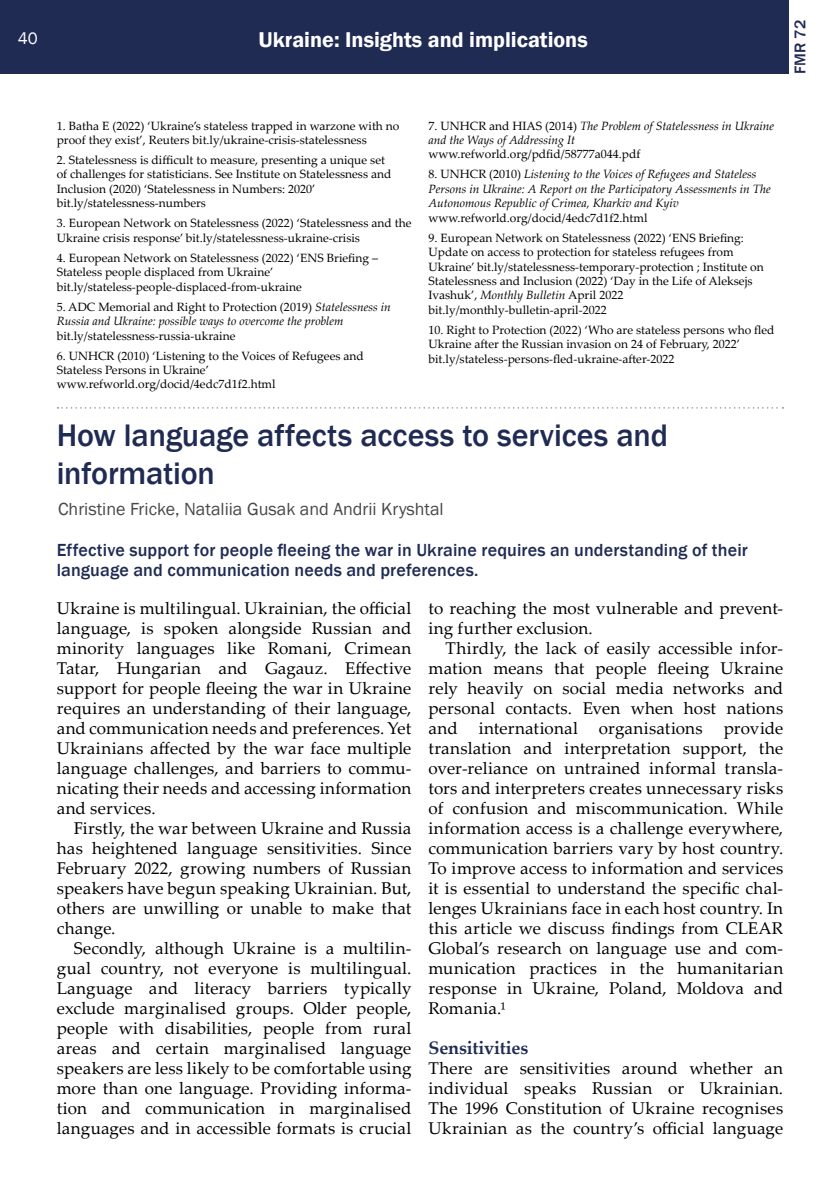
<style>
.page{position:relative;width:840px;height:1191px;background:#fff}
.page>*{position:absolute;margin:0;border:0;box-sizing:border-box;transform-origin:0 0}
.t1{font:500 32px/38px "Franklin Gothic";letter-spacing:-.005em;color:#202b53}
.t2{font:600 22px "Franklin Gothic";color:#fff}
.t3{font:500 18px/20px "Franklin Gothic";letter-spacing:.01em;color:#202b53}
.t4{font:18px "Franklin Gothic";color:#484848}
.t5{font:700 18px "Palatino Linotype";letter-spacing:-.01em;color:#202b53}
.t6{font:17px/20px "Palatino Linotype";letter-spacing:.01em;color:#000;text-align:justify}
.t7{font:17px "Franklin Gothic";color:#fff}
.t8{font:500 16px "Franklin Gothic";color:#202b53}
.t9{font:12px/14.4px "Palatino Linotype";color:#000}
.t10{font:italic 12px/14.4px "Palatino Linotype";color:#000}
.s1{font-style:normal}
.s2{font-style:italic}
</style>
<div class="page">
<div style="left:0;top:0;width:788px;height:74px;background:#202b53"></div>
<svg style="left:57px;top:407px;width:726px;height:1px"></svg>
<p class="t7" style="left:18px;top:27px;width:21px">40</p>
<p class="t2" style="left:258px;top:27px;width:330px">Ukraine: Insights and implications</p>
<p class="t8" style="left:789px;top:74px;width:55px;rotate:-90deg">FMR 72</p>
<p class="t9" style="left:57px;top:118px;width:344px">1. Batha E (2022) ‘Ukraine’s stateless trapped in warzone with no proof they exist’, Reuters bit.ly/ukraine-crisis-statelessness</p>
<p class="t9" style="left:57px;top:152px;width:336px">2. Statelessness is difficult to measure, presenting a unique set of challenges for statisticians. See Institute on Statelessness and Inclusion (2020) ‘Statelessness in Numbers: 2020’ bit.ly/statelessness-numbers</p>
<p class="t9" style="left:57px;top:216px;width:356px">3. European Network on Statelessness (2022) ‘Statelessness and the<br>Ukraine crisis response’ bit.ly/statelessness-ukraine-crisis</p>
<p class="t9" style="left:57px;top:250px;width:323px">4. European Network on Statelessness (2022) ‘ENS Briefing –<br>Stateless people displaced from Ukraine’ bit.ly/stateless-people-displaced-from-ukraine</p>
<p class="t10" style="left:57px;top:299px;width:335px"><span class="s1">5. ADC Memorial and Right to Protection (2019)</span> Statelessness in<br>Russia and Ukraine: possible ways to overcome the problem</p>
<p class="t9" style="left:57px;top:328px;width:180px">bit.ly/statelessness-russia-ukraine</p>
<p class="t9" style="left:57px;top:348px;width:308px">6. UNHCR (2010) ‘Listening to the Voices of Refugees and<br>Stateless Persons in Ukraine’ www.refworld.org/docid/4edc7d1f2.html</p>
<p class="t10" style="left:428px;top:118px;width:347px"><span class="s1">7. UNHCR and HIAS (2014)</span> The Problem of Statelessness in Ukraine and the Ways of Addressing It</p>
<p class="t9" style="left:428px;top:147px;width:213px">www.refworld.org/pdfid/58777a044.pdf</p>
<p class="t10" style="left:428px;top:167px;width:343px"><span class="s1">8. UNHCR (2010)</span> Listening to the Voices of Refugees and Stateless<br>Persons in Ukraine: A Report on the Participatory Assessments in The<br>Autonomous Republic of Crimea, Kharkiv and Kyiv</p>
<p class="t9" style="left:428px;top:210px;width:220px">www.refworld.org/docid/4edc7d1f2.html</p>
<p class="t9" style="left:428px;top:230px;width:336px">9. European Network on Statelessness (2022) ‘ENS Briefing:<br>Update on access to protection for stateless refugees from Ukraine’ bit.ly/statelessness-temporary-protection ; Institute on Statelessness and Inclusion (2022) ‘Day in the Life of Aleksejs Ivashuk’, <span class="s2">Monthly Bulletin</span> April 2022 bit.ly/monthly-bulletin-april-2022</p>
<p class="t9" style="left:428px;top:322px;width:347px">10. Right to Protection (2022) ‘Who are stateless persons who fled<br>Ukraine after the Russian invasion on 24 of February, 2022’ bit.ly/stateless-persons-fled-ukraine-after-2022</p>
<h1 class="t1" style="left:57px;top:416px;width:612px">How language affects access to services and information</h1>
<p class="t4" style="left:58px;top:498px;width:387px">Christine Fricke, Nataliia Gusak and Andrii Kryshtal</p>
<p class="t3" style="left:57px;top:540px;width:692px">Effective support for people fleeing the war in Ukraine requires an understanding of their language and communication needs and preferences.</p>
<p class="t6" style="left:57px;top:597px;width:356px">Ukraine is multilingual. Ukrainian, the official language, is spoken alongside Russian and minority languages like Romani, Crimean Tatar, Hungarian and Gagauz. Effective support for people fleeing the war in Ukraine requires an understanding of their language, and communication needs and preferences. Yet Ukrainians affected by the war face multiple language challenges, and barriers to commu&shy;nicating their needs and accessing information and services.</p>
<p class="t6" style="left:57px;top:817px;width:356px;text-indent:17px">Firstly, the war between Ukraine and Russia has heightened language sensitivities. Since February 2022, growing numbers of Russian speakers have begun speaking Ukrainian. But, others are unwilling or unable to make that change.</p>
<p class="t6" style="left:57px;top:937px;width:356px;text-indent:17px">Secondly, although Ukraine is a multilin&shy;gual country, not everyone is multilingual.<br>Language and literacy barriers typically exclude marginalised groups. Older people, people with disabilities, people from rural areas and certain marginalised language speakers are less likely to be comfortable using more than one language. Providing informa&shy;tion and communication in marginalised languages and in accessible formats is crucial</p>
<p class="t6" style="left:428px;top:597px;width:356px">to reaching the most vulnerable and prevent&shy;ing further exclusion.</p>
<p class="t6" style="left:428px;top:637px;width:356px;text-indent:17px">Thirdly, the lack of easily accessible infor&shy;mation means that people fleeing Ukraine rely heavily on social media networks and personal contacts. Even when host nations and international organisations provide translation and interpretation support, the over-reliance on untrained informal transla&shy;tors and interpreters creates unnecessary risks of confusion and miscommunication. While information access is a challenge everywhere, communication barriers vary by host country.<br>To improve access to information and services it is essential to understand the specific chal&shy;lenges Ukrainians face in each host country. In this article we discuss findings from CLEAR Global’s research on language use and com&shy;munication practices in the humanitarian response in Ukraine, Poland, Moldova and Romania.¹</p>
<p class="t5" style="left:428px;top:1035px;width:101px">Sensitivities</p>
<p class="t6" style="left:428px;top:1057px;width:356px">There are sensitivities around whether an individual speaks Russian or Ukrainian.<br>The 1996 Constitution of Ukraine recognises Ukrainian as the country’s official language</p>
</div>
